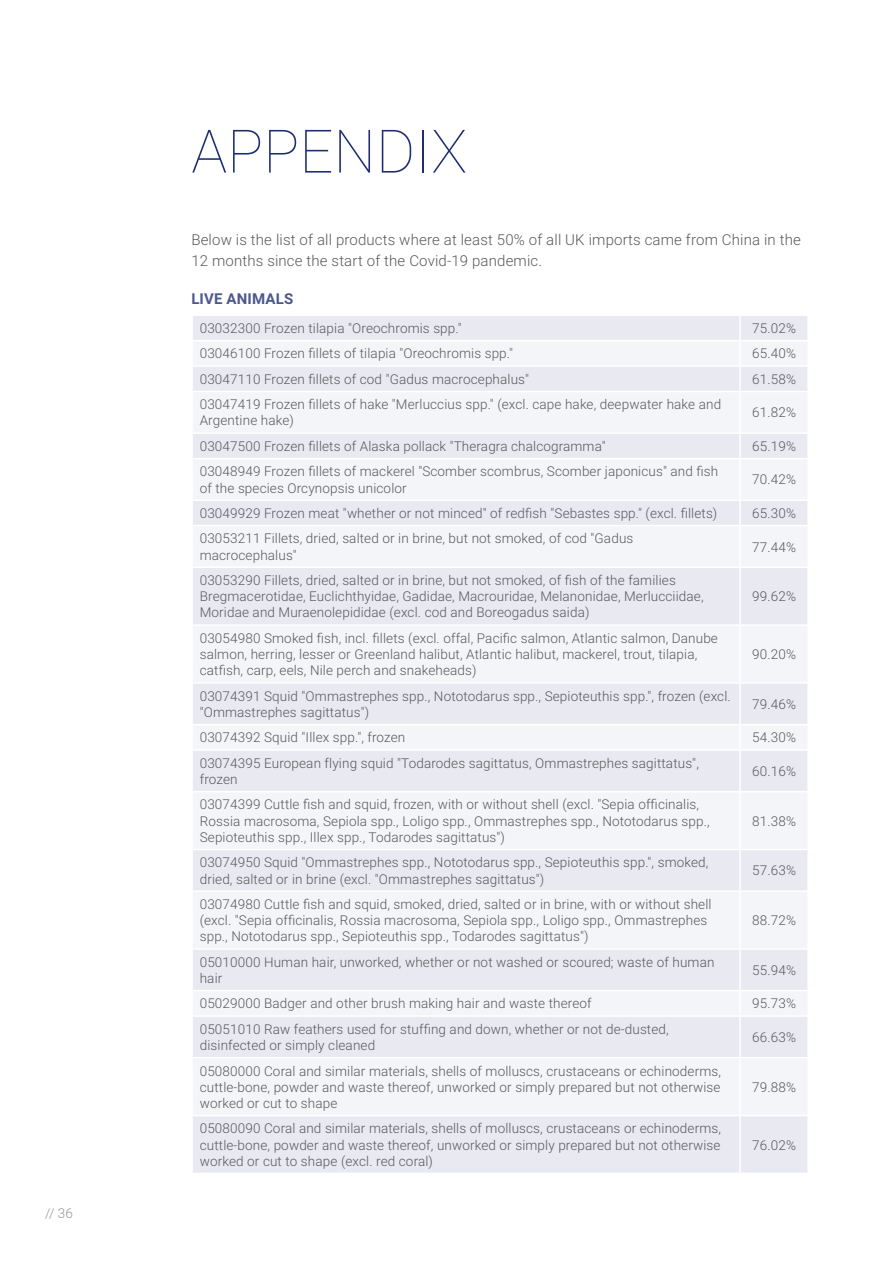
<style>
.page{position:relative;width:893px;height:1263px;background:#fff}
.page>*{position:absolute;margin:0;border:0;box-sizing:border-box;transform-origin:0 0}
.t1{font:100 60px "Roboto";color:#1f2e72}
.t2{font:300 15px/21px "Roboto";letter-spacing:.01em;color:#58595b}
.t3{font:700 15px "Roboto";letter-spacing:.01em;color:#4c588e}
.t4{font:300 13.5px/16.2px "Roboto";letter-spacing:.01em;color:#58595b}
.t5{font:300 13.5px "Roboto";color:#939598}
</style>
<div class="page">
<div style="left:193px;top:316px;width:614px;height:856px;background:#e9eaf1"></div>
<svg style="left:193px;top:341px;width:614px;height:774px;fill:#f4f5f8"></svg>
<hr style="left:739px;top:316px;width:2px;height:24px;background:#fff">
<hr style="left:191px;top:340px;width:549px;height:1px;background:#fff">
<hr style="left:740px;top:340px;width:69px;height:1px;background:#fff">
<hr style="left:739px;top:341px;width:2px;height:24px;background:#fff">
<hr style="left:191px;top:365px;width:549px;height:2px;background:#fff">
<hr style="left:740px;top:365px;width:69px;height:2px;background:#fff">
<hr style="left:739px;top:367px;width:2px;height:24px;background:#fff">
<hr style="left:191px;top:391px;width:549px;height:1px;background:#fff">
<hr style="left:740px;top:391px;width:69px;height:1px;background:#fff">
<hr style="left:739px;top:392px;width:2px;height:40px;background:#fff">
<hr style="left:191px;top:432px;width:549px;height:2px;background:#fff">
<hr style="left:740px;top:432px;width:69px;height:2px;background:#fff">
<hr style="left:739px;top:434px;width:2px;height:24px;background:#fff">
<hr style="left:191px;top:458px;width:549px;height:1px;background:#fff">
<hr style="left:740px;top:458px;width:69px;height:1px;background:#fff">
<hr style="left:739px;top:459px;width:2px;height:40px;background:#fff">
<hr style="left:191px;top:499px;width:549px;height:2px;background:#fff">
<hr style="left:740px;top:499px;width:69px;height:2px;background:#fff">
<hr style="left:739px;top:501px;width:2px;height:24px;background:#fff">
<hr style="left:191px;top:525px;width:549px;height:1px;background:#fff">
<hr style="left:740px;top:525px;width:69px;height:1px;background:#fff">
<hr style="left:739px;top:526px;width:2px;height:40px;background:#fff">
<hr style="left:191px;top:566px;width:549px;height:2px;background:#fff">
<hr style="left:740px;top:566px;width:69px;height:2px;background:#fff">
<hr style="left:739px;top:568px;width:2px;height:56px;background:#fff">
<hr style="left:191px;top:624px;width:549px;height:2px;background:#fff">
<hr style="left:740px;top:624px;width:69px;height:2px;background:#fff">
<hr style="left:739px;top:626px;width:2px;height:56px;background:#fff">
<hr style="left:191px;top:682px;width:549px;height:2px;background:#fff">
<hr style="left:740px;top:682px;width:69px;height:2px;background:#fff">
<hr style="left:739px;top:684px;width:2px;height:40px;background:#fff">
<hr style="left:191px;top:724px;width:549px;height:1px;background:#fff">
<hr style="left:740px;top:724px;width:69px;height:1px;background:#fff">
<hr style="left:739px;top:725px;width:2px;height:24px;background:#fff">
<hr style="left:191px;top:749px;width:549px;height:2px;background:#fff">
<hr style="left:740px;top:749px;width:69px;height:2px;background:#fff">
<hr style="left:739px;top:751px;width:2px;height:40px;background:#fff">
<hr style="left:191px;top:791px;width:549px;height:1px;background:#fff">
<hr style="left:740px;top:791px;width:69px;height:1px;background:#fff">
<hr style="left:739px;top:792px;width:2px;height:57px;background:#fff">
<hr style="left:191px;top:849px;width:549px;height:1px;background:#fff">
<hr style="left:740px;top:849px;width:69px;height:1px;background:#fff">
<hr style="left:739px;top:850px;width:2px;height:40px;background:#fff">
<hr style="left:191px;top:890px;width:549px;height:2px;background:#fff">
<hr style="left:740px;top:890px;width:69px;height:2px;background:#fff">
<hr style="left:739px;top:892px;width:2px;height:56px;background:#fff">
<hr style="left:191px;top:948px;width:549px;height:2px;background:#fff">
<hr style="left:740px;top:948px;width:69px;height:2px;background:#fff">
<hr style="left:739px;top:950px;width:2px;height:40px;background:#fff">
<hr style="left:191px;top:990px;width:549px;height:1px;background:#fff">
<hr style="left:740px;top:990px;width:69px;height:1px;background:#fff">
<hr style="left:739px;top:991px;width:2px;height:24px;background:#fff">
<hr style="left:191px;top:1015px;width:549px;height:2px;background:#fff">
<hr style="left:740px;top:1015px;width:69px;height:2px;background:#fff">
<hr style="left:739px;top:1017px;width:2px;height:40px;background:#fff">
<hr style="left:191px;top:1057px;width:549px;height:1px;background:#fff">
<hr style="left:740px;top:1057px;width:69px;height:1px;background:#fff">
<hr style="left:739px;top:1058px;width:2px;height:57px;background:#fff">
<hr style="left:191px;top:1115px;width:549px;height:1px;background:#fff">
<hr style="left:740px;top:1115px;width:69px;height:1px;background:#fff">
<hr style="left:739px;top:1116px;width:2px;height:56px;background:#fff">
<p class="t5" style="left:45px;top:1204px;width:30px">// 36</p>
<h1 class="t1" style="left:191px;top:109px;width:277px">APPENDIX</h1>
<p class="t2" style="left:191px;top:229px;width:611px">Below is the list of all products where at least 50% of all UK imports came from China in the<br>12 months since the start of the Covid-19 pandemic.</p>
<p class="t3" style="left:191px;top:288px;width:103px">LIVE ANIMALS</p>
<p class="t4" style="left:200px;top:320px;width:263px">03032300 Frozen tilapia "Oreochromis spp."</p>
<p class="t4" style="left:752px;top:320px;width:45px">75.02%</p>
<p class="t4" style="left:200px;top:345px;width:315px">03046100 Frozen fillets of tilapia "Oreochromis spp."</p>
<p class="t4" style="left:752px;top:345px;width:45px">65.40%</p>
<p class="t4" style="left:200px;top:370px;width:331px">03047110 Frozen fillets of cod "Gadus macrocephalus"</p>
<p class="t4" style="left:752px;top:370px;width:45px">61.58%</p>
<p class="t4" style="left:200px;top:396px;width:523px">03047419 Frozen fillets of hake "Merluccius spp." (excl. cape hake, deepwater hake and<br>Argentine hake)</p>
<p class="t4" style="left:752px;top:404px;width:45px">61.82%</p>
<p class="t4" style="left:200px;top:437px;width:407px">03047500 Frozen fillets of Alaska pollack "Theragra chalcogramma"</p>
<p class="t4" style="left:752px;top:437px;width:45px">65.19%</p>
<p class="t4" style="left:200px;top:463px;width:520px">03048949 Frozen fillets of mackerel "Scomber scombrus, Scomber japonicus" and fish of the species Orcynopsis unicolor</p>
<p class="t4" style="left:752px;top:471px;width:45px">70.42%</p>
<p class="t4" style="left:200px;top:505px;width:519px">03049929 Frozen meat "whether or not minced" of redfish "Sebastes spp." (excl. fillets)</p>
<p class="t4" style="left:752px;top:505px;width:45px">65.30%</p>
<p class="t4" style="left:200px;top:530px;width:435px">03053211 Fillets, dried, salted or in brine, but not smoked, of cod "Gadus macrocephalus"</p>
<p class="t4" style="left:752px;top:538px;width:45px">77.44%</p>
<p class="t4" style="left:200px;top:572px;width:505px">03053290 Fillets, dried, salted or in brine, but not smoked, of fish of the families<br>Bregmacerotidae, Euclichthyidae, Gadidae, Macrouridae, Melanonidae, Merlucciidae,<br>Moridae and Muraenolepididae (excl. cod and Boreogadus saida)</p>
<p class="t4" style="left:752px;top:588px;width:45px">99.62%</p>
<p class="t4" style="left:200px;top:629px;width:520px">03054980 Smoked fish, incl. fillets (excl. offal, Pacific salmon, Atlantic salmon, Danube salmon, herring, lesser or Greenland halibut, Atlantic halibut, mackerel, trout, tilapia, catfish, carp, eels, Nile perch and snakeheads)</p>
<p class="t4" style="left:752px;top:646px;width:45px">90.20%</p>
<p class="t4" style="left:200px;top:687px;width:532px">03074391 Squid "Ommastrephes spp., Nototodarus spp., Sepioteuthis spp.", frozen (excl. "Ommastrephes sagittatus")</p>
<p class="t4" style="left:752px;top:695px;width:45px">79.46%</p>
<p class="t4" style="left:200px;top:729px;width:207px">03074392 Squid "Illex spp.", frozen</p>
<p class="t4" style="left:752px;top:729px;width:45px">54.30%</p>
<p class="t4" style="left:200px;top:754px;width:501px">03074395 European flying squid "Todarodes sagittatus, Ommastrephes sagittatus", frozen</p>
<p class="t4" style="left:752px;top:762px;width:45px">60.16%</p>
<p class="t4" style="left:200px;top:796px;width:511px">03074399 Cuttle fish and squid, frozen, with or without shell (excl. "Sepia officinalis,<br>Rossia macrosoma, Sepiola spp., Loligo spp., Ommastrephes spp., Nototodarus spp.,<br>Sepioteuthis spp., Illex spp., Todarodes sagittatus")</p>
<p class="t4" style="left:752px;top:812px;width:45px">81.38%</p>
<p class="t4" style="left:200px;top:854px;width:510px">03074950 Squid "Ommastrephes spp., Nototodarus spp., Sepioteuthis spp.", smoked, dried, salted or in brine (excl. "Ommastrephes sagittatus")</p>
<p class="t4" style="left:752px;top:862px;width:45px">57.63%</p>
<p class="t4" style="left:200px;top:895px;width:513px">03074980 Cuttle fish and squid, smoked, dried, salted or in brine, with or without shell (excl. "Sepia officinalis, Rossia macrosoma, Sepiola spp., Loligo spp., Ommastrephes spp., Nototodarus spp., Sepioteuthis spp., Todarodes sagittatus")</p>
<p class="t4" style="left:752px;top:912px;width:45px">88.72%</p>
<p class="t4" style="left:200px;top:953px;width:516px">05010000 Human hair, unworked, whether or not washed or scoured; waste of human hair</p>
<p class="t4" style="left:752px;top:961px;width:45px">55.94%</p>
<p class="t4" style="left:200px;top:995px;width:393px">05029000 Badger and other brush making hair and waste thereof</p>
<p class="t4" style="left:752px;top:995px;width:45px">95.73%</p>
<p class="t4" style="left:200px;top:1020px;width:470px">05051010 Raw feathers used for stuffing and down, whether or not de-dusted, disinfected or simply cleaned</p>
<p class="t4" style="left:752px;top:1028px;width:45px">66.63%</p>
<p class="t4" style="left:200px;top:1062px;width:523px;text-align:justify">05080000 Coral and similar materials, shells of molluscs, crustaceans or echinoderms, cuttle-bone, powder and waste thereof, unworked or simply prepared but not otherwise worked or cut to shape</p>
<p class="t4" style="left:752px;top:1078px;width:45px">79.88%</p>
<p class="t4" style="left:200px;top:1120px;width:523px;text-align:justify">05080090 Coral and similar materials, shells of molluscs, crustaceans or echinoderms, cuttle-bone, powder and waste thereof, unworked or simply prepared but not otherwise worked or cut to shape (excl. red coral)</p>
<p class="t4" style="left:752px;top:1136px;width:45px">76.02%</p>
</div>
